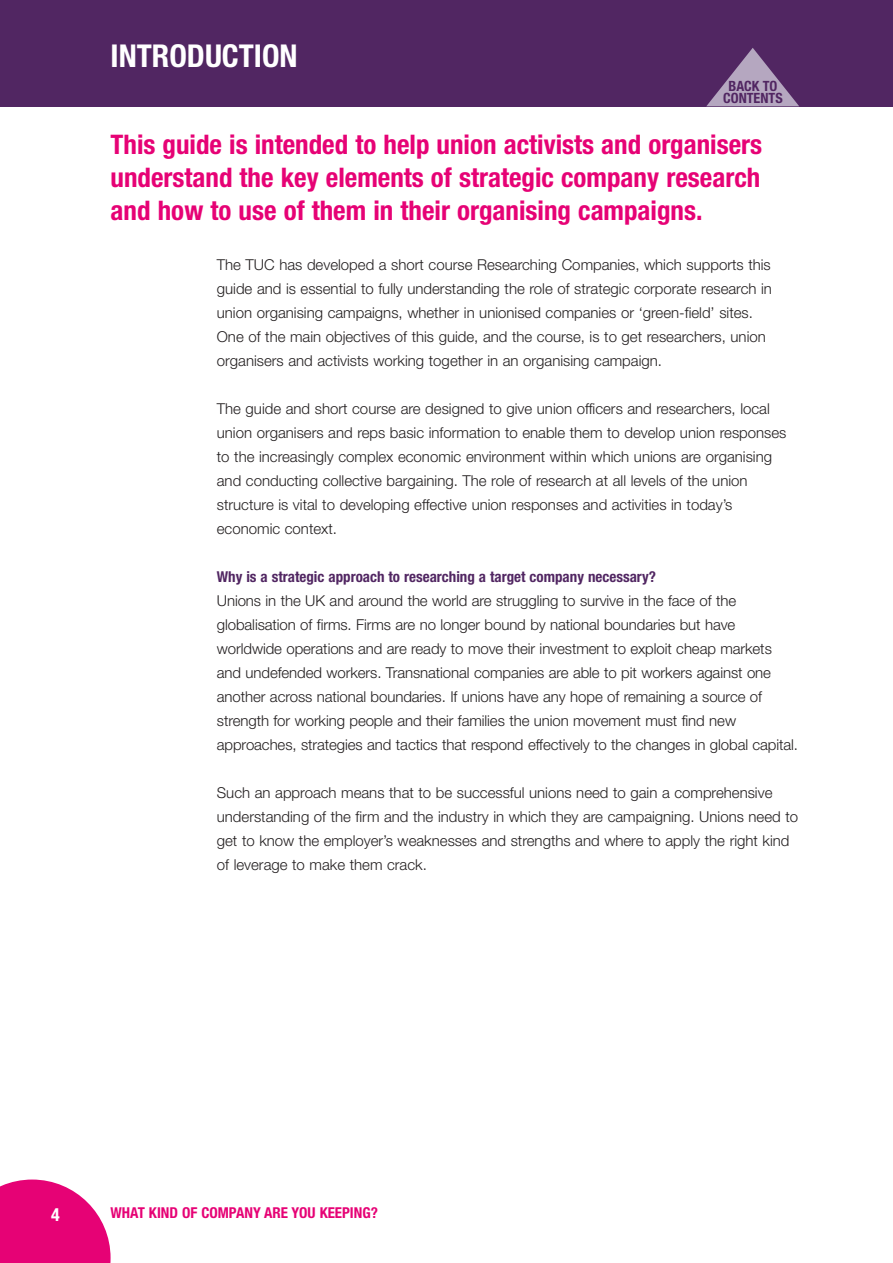
<style>
.page{position:relative;width:893px;height:1263px;background:#fff}
.page>*{position:absolute;margin:0;border:0;box-sizing:border-box;transform-origin:0 0}
.t1{font:700 condensed 31.5px "Helvetica Neue";color:#fff}
.t2{font:700 condensed 27px/33px "Helvetica Neue";color:#e60275;text-align:justify}
.t3{font:700 condensed 18px "Helvetica Neue";color:#fff}
.t4{font:300 15px/24px "Helvetica Neue";color:#231f20}
.t5{font:700 condensed 15px "Helvetica Neue";color:#512662}
.t6{font:700 condensed 15px "Helvetica Neue";color:#e60275}
.t7{font:700 condensed 14.1px/12px "Helvetica Neue";color:#512662;text-align:center}
</style>
<div class="page">
<div style="left:0;top:0;width:893px;height:106px;background:#512662"></div>
<svg style="left:0;top:1179px;width:111px;height:84px"></svg>
<svg style="left:706px;top:48px;width:93px;height:58px"></svg>
<h1 class="t1" style="left:111px;top:45px;width:189px">INTRODUCTION</h1>
<p class="t7" style="left:723px;top:82px;width:61px">BACK TO<br>CONTENTS</p>
<h2 class="t2" style="left:111px;top:130px;width:653px">This guide is intended to help union activists and organisers understand the key elements of strategic company research and how to use of them in their organising campaigns.</h2>
<p class="t4" style="left:217px;top:254px;width:557px">The TUC has developed a short course Researching Companies, which supports this guide and is essential to fully understanding the role of strategic corporate research in union organising campaigns, whether in unionised companies or ‘green-field’ sites.<br>One of the main objectives of this guide, and the course, is to get researchers, union organisers and activists working together in an organising campaign.</p>
<p class="t4" style="left:217px;top:398px;width:571px">The guide and short course are designed to give union officers and researchers, local union organisers and reps basic information to enable them to develop union responses to the increasingly complex economic environment within which unions are organising and conducting collective bargaining. The role of research at all levels of the union structure is vital to developing effective union responses and activities in today’s economic context.</p>
<p class="t5" style="left:217px;top:571px;width:441px">Why is a strategic approach to researching a target company necessary?</p>
<p class="t4" style="left:217px;top:590px;width:583px">Unions in the UK and around the world are struggling to survive in the face of the globalisation of firms. Firms are no longer bound by national boundaries but have worldwide operations and are ready to move their investment to exploit cheap markets and undefended workers. Transnational companies are able to pit workers against one another across national boundaries. If unions have any hope of remaining a source of strength for working people and their families the union movement must find new approaches, strategies and tactics that respond effectively to the changes in global capital.</p>
<p class="t4" style="left:217px;top:782px;width:583px">Such an approach means that to be successful unions need to gain a comprehensive understanding of the firm and the industry in which they are campaigning. Unions need to get to know the employer’s weaknesses and strengths and where to apply the right kind of leverage to make them crack.</p>
<p class="t3" style="left:51px;top:1208px;width:10px">4</p>
<p class="t6" style="left:111px;top:1207px;width:269px">WHAT KIND OF COMPANY ARE YOU KEEPING?</p>
</div>
